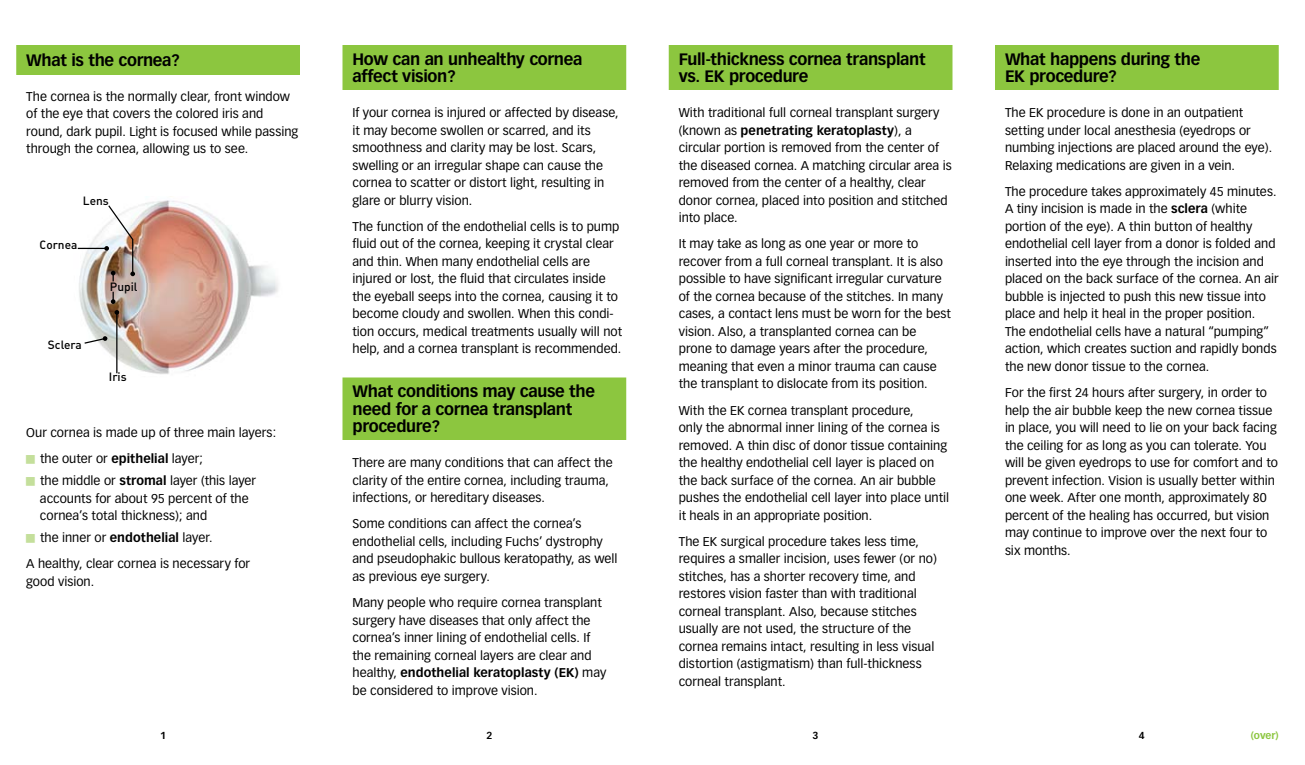
<style>
.page{position:relative;width:1305px;height:765px;background:#fff}
.page>*{position:absolute;margin:0;border:0;box-sizing:border-box;transform-origin:0 0}
.t1{font:700 16.25px/17.5px "Vectora LH";letter-spacing:-.02em;color:#000}
.t2{font:12.5px/17.5px "Vectora LH";color:#000}
.t3{font:11.88px "DIN Medium Alternate";color:#010101}
.t4{font:700 10px "Vectora LH";color:#8cc63f}
.t5{font:700 10px "Vectora LH";color:#000}
.s1{font-weight:700}
</style>
<div class="page">
<div style="left:16px;top:45px;width:284px;height:30px;background:#8cc63f"></div>
<img style="left:77px;top:200px;width:201px;height:174px">
<svg style="left:111px;top:292px;width:5px;height:12px"></svg>
<svg style="left:78px;top:204px;width:57px;height:77px"></svg>
<hr style="left:116px;top:312px;width:1px;height:61px;background:#010101">
<svg style="left:115px;top:310px;width:4px;height:5px"></svg>
<svg style="left:83px;top:336px;width:25px;height:9px"></svg>
<div style="left:342px;top:45px;width:284px;height:45px;background:#8cc63f"></div>
<div style="left:342px;top:378px;width:284px;height:62px;background:#8cc63f"></div>
<div style="left:669px;top:45px;width:283px;height:45px;background:#8cc63f"></div>
<div style="left:995px;top:45px;width:284px;height:45px;background:#8cc63f"></div>
<h1 class="t1" style="left:26px;top:51px;width:155px">What is the cornea?</h1>
<p class="t2" style="left:26px;top:88px;width:274px">The cornea is the normally clear, front window of the eye that covers the colored iris and round, dark pupil. Light is focused while passing through the cornea, allowing us to see.</p>
<p class="t3" style="left:83px;top:193px;width:27px">Lens</p>
<p class="t3" style="left:40px;top:237px;width:39px">Cornea</p>
<p class="t3" style="left:48px;top:337px;width:35px">Sclera</p>
<p class="t3" style="left:110px;top:279px;width:29px">Pupil</p>
<p class="t3" style="left:109px;top:369px;width:19px">Iris</p>
<p class="t2" style="left:40px;top:419px;width:238px;line-height:26.2px;text-indent:-14px">Our cornea is made up of three main layers: the outer or <span class="s1">epithelial</span> layer;</p>
<p class="t2" style="left:40px;top:472px;width:218px">the middle or <span class="s1">stromal</span> layer (this layer accounts for about 95 percent of the cornea’s total thickness); and</p>
<p class="t2" style="left:26px;top:524px;width:225px;line-height:26.2px;text-indent:14px">the inner or <span class="s1">endothelial</span> layer.<br>A healthy, clear cornea is necessary for</p>
<p class="t2" style="left:26px;top:573px;width:69px">good vision.</p>
<h1 class="t1" style="left:352px;top:50px;width:231px">How can an unhealthy cornea affect vision?</h1>
<p class="t2" style="left:352px;top:104px;width:268px">If your cornea is injured or affected by disease, it may become swollen or scarred, and its smoothness and clarity may be lost. Scars, swelling or an irregular shape can cause the cornea to scatter or distort light, resulting in glare or blurry vision.</p>
<p class="t2" style="left:352px;top:218px;width:271px">The function of the endothelial cells is to pump fluid out of the cornea, keeping it crystal clear and thin. When many endothelial cells are injured or lost, the fluid that circulates inside the eyeball seeps into the cornea, causing it to become cloudy and swollen. When this condi&shy;tion occurs, medical treatments usually will not help, and a cornea transplant is recommended.</p>
<h1 class="t1" style="left:352px;top:383px;width:244px">What conditions may cause the need for a cornea transplant procedure?</h1>
<p class="t2" style="left:352px;top:454px;width:262px">There are many conditions that can affect the clarity of the entire cornea, including trauma, infections, or hereditary diseases.</p>
<p class="t2" style="left:352px;top:515px;width:267px">Some conditions can affect the cornea’s endothelial cells, including Fuchs’ dystrophy and pseudophakic bullous keratopathy, as well as previous eye surgery.</p>
<p class="t2" style="left:352px;top:594px;width:255px">Many people who require cornea transplant surgery have diseases that only affect the cornea’s inner lining of endothelial cells. If the remaining corneal layers are clear and healthy, <span class="s1">endothelial keratoplasty (EK)</span> may be considered to improve vision.</p>
<h1 class="t1" style="left:679px;top:50px;width:248px">Full-thickness cornea transplant vs. EK procedure</h1>
<p class="t2" style="left:679px;top:104px;width:274px">With traditional full corneal transplant surgery (known as <span class="s1">penetrating keratoplasty</span>), a circular portion is removed from the center of the diseased cornea. A matching circular area is removed from the center of a healthy, clear donor cornea, placed into position and stitched into place.</p>
<p class="t2" style="left:679px;top:235px;width:274px">It may take as long as one year or more to recover from a full corneal transplant. It is also possible to have significant irregular curvature of the cornea because of the stitches. In many cases, a contact lens must be worn for the best vision. Also, a transplanted cornea can be prone to damage years after the procedure, meaning that even a minor trauma can cause the transplant to dislocate from its position.</p>
<p class="t2" style="left:679px;top:402px;width:272px">With the EK cornea transplant procedure,<br>only the abnormal inner lining of the cornea is removed. A thin disc of donor tissue containing the healthy endothelial cell layer is placed on the back surface of the cornea. An air bubble pushes the endothelial cell layer into place until it heals in an appropriate position.</p>
<p class="t2" style="left:679px;top:533px;width:260px">The EK surgical procedure takes less time, requires a smaller incision, uses fewer (or no) stitches, has a shorter recovery time, and restores vision faster than with traditional corneal transplant. Also, because stitches usually are not used, the structure of the cornea remains intact, resulting in less visual distortion (astigmatism) than full-thickness corneal transplant.</p>
<h1 class="t1" style="left:1005px;top:50px;width:197px">What happens during the<br>EK procedure?</h1>
<p class="t2" style="left:1005px;top:104px;width:269px">The EK procedure is done in an outpatient setting under local anesthesia (eyedrops or numbing injections are placed around the eye).<br>Relaxing medications are given in a vein.</p>
<p class="t2" style="left:1005px;top:183px;width:275px">The procedure takes approximately 45 minutes.<br>A tiny incision is made in the <span class="s1">sclera</span> (white portion of the eye). A thin button of healthy endothelial cell layer from a donor is folded and inserted into the eye through the incision and placed on the back surface of the cornea. An air bubble is injected to push this new tissue into place and help it heal in the proper position.<br>The endothelial cells have a natural “pumping” action, which creates suction and rapidly bonds the new donor tissue to the cornea.</p>
<p class="t2" style="left:1005px;top:384px;width:275px">For the first 24 hours after surgery, in order to help the air bubble keep the new cornea tissue in place, you will need to lie on your back facing the ceiling for as long as you can tolerate. You will be given eyedrops to use for comfort and to prevent infection. Vision is usually better within one week. After one month, approximately 80 percent of the healing has occurred, but vision may continue to improve over the next four to six months.</p>
<p class="t5" style="left:160px;top:729px;width:7px">1</p>
<p class="t5" style="left:486px;top:729px;width:7px">2</p>
<p class="t5" style="left:813px;top:729px;width:7px">3</p>
<p class="t5" style="left:1139px;top:729px;width:7px">4</p>
<p class="t4" style="left:1251px;top:729px;width:29px">(over)</p>
</div>
